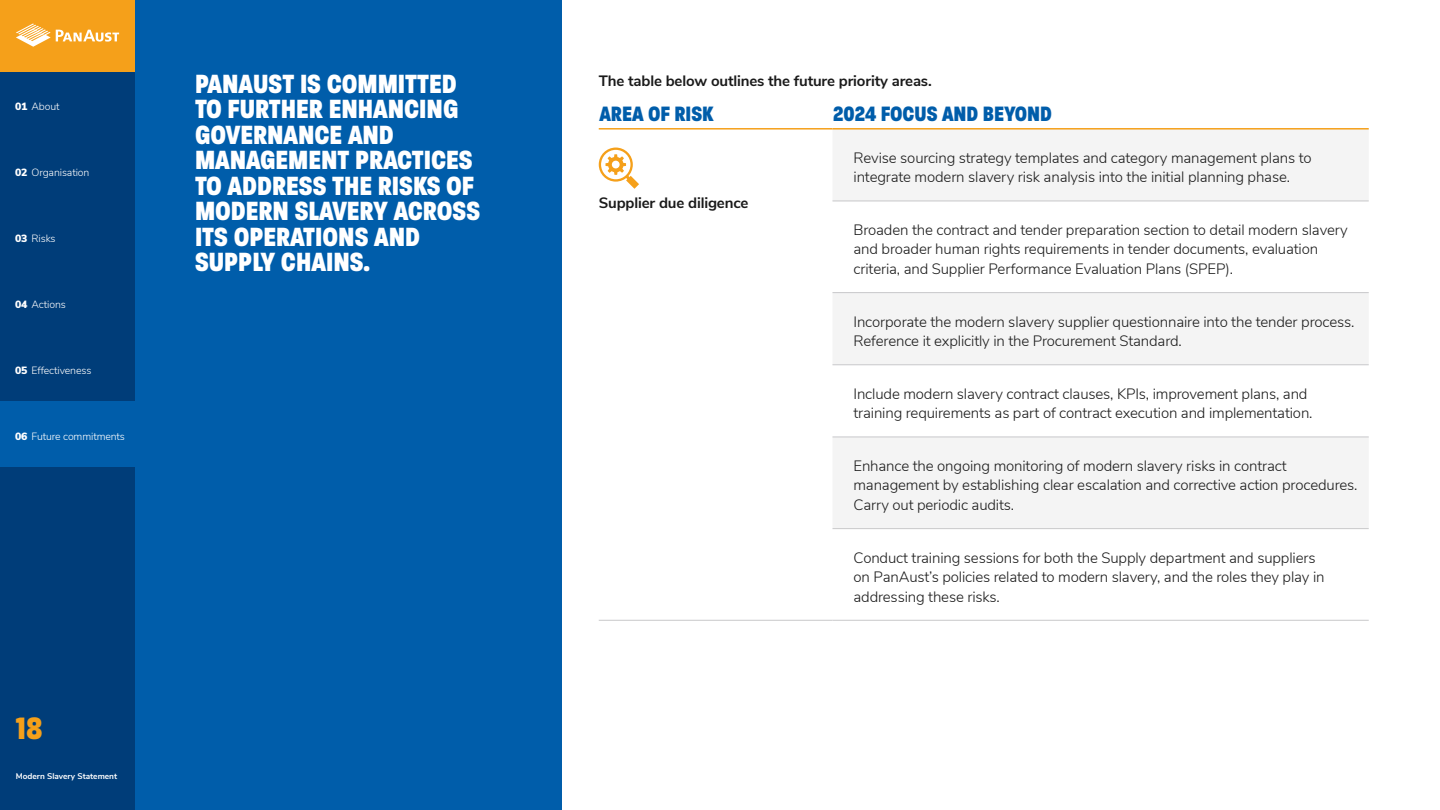
<style>
.page{position:relative;width:1440px;height:810px;background:#fff}
.page>*{position:absolute;margin:0;border:0;box-sizing:border-box;transform-origin:0 0}
.t1{font:800 33.45px "Paralucent Condensed";color:#f5a01a}
.t2{font:800 28.5px/25.5px "Paralucent Condensed";color:#fff}
.t3{font:800 22.5px "Paralucent Condensed";color:#005daa}
.t4{font:300 15px/19.5px "Nunito Sans";letter-spacing:-.01em;color:#1a1a1a}
.t5{font:700 15px "Nunito Sans";letter-spacing:-.01em;color:#1a1a1a}
.t6{font:300 10.5px "Nunito Sans";letter-spacing:-.01em;color:#fff}
.t7{font:700 8.25px "Nunito Sans";color:#fff}
.s1{font-weight:900}
</style>
<div class="page">
<div style="left:0;top:0;width:135px;height:810px;background:#003d79"></div>
<div style="left:0;top:0;width:135px;height:71px;background:#f5a01a"></div>
<div style="left:0;top:401px;width:135px;height:66px;background:#005daa"></div>
<svg style="left:16px;top:24px;width:103px;height:23px"></svg>
<svg style="left:832px;top:130px;width:537px;height:398px;fill:#f4f4f4"></svg>
<hr style="left:599px;top:620px;width:234px;height:1px;background:#c8c8ca">
<hr style="left:832px;top:201px;width:537px;height:1px;background:#c8c8ca">
<hr style="left:832px;top:292px;width:537px;height:1px;background:#c8c8ca">
<hr style="left:832px;top:364px;width:537px;height:1px;background:#c8c8ca">
<hr style="left:832px;top:437px;width:537px;height:1px;background:#c8c8ca">
<hr style="left:832px;top:528px;width:537px;height:1px;background:#c8c8ca">
<hr style="left:832px;top:620px;width:537px;height:1px;background:#c8c8ca">
<hr style="left:599px;top:128px;width:234px;height:2px;background:#f5a01a">
<hr style="left:832px;top:128px;width:537px;height:2px;background:#f5a01a">
<svg style="left:599px;top:148px;width:34px;height:34px"></svg>
<div style="left:601px;top:150px;width:29px;height:29px;background:#fff;border-radius:50%"></div>
<svg style="left:606px;top:154px;width:33px;height:35px"></svg>
<div style="left:135px;top:0;width:426px;height:810px;background:#005daa"></div>
<p class="t6" style="left:15px;top:98px;width:46px"><span class="s1">01</span> About</p>
<p class="t6" style="left:15px;top:164px;width:76px"><span class="s1">02</span> Organisation</p>
<p class="t6" style="left:15px;top:230px;width:42px"><span class="s1">03</span> Risks</p>
<p class="t6" style="left:15px;top:296px;width:52px"><span class="s1">04</span> Actions</p>
<p class="t6" style="left:15px;top:362px;width:78px"><span class="s1">05</span> Effectiveness</p>
<p class="t6" style="left:15px;top:428px;width:111px"><span class="s1">06</span> Future commitments</p>
<h2 class="t2" style="left:195px;top:71px;width:287px">PANAUST IS COMMITTED<br>TO FURTHER ENHANCING<br>GOVERNANCE AND<br>MANAGEMENT PRACTICES<br>TO ADDRESS THE RISKS OF<br>MODERN SLAVERY ACROSS<br>ITS OPERATIONS AND<br>SUPPLY CHAINS.</h2>
<h1 class="t1" style="left:16px;top:708px;width:28px">18</h1>
<p class="t7" style="left:16px;top:770px;width:103px">Modern Slavery Statement</p>
<p class="t5" style="left:599px;top:70px;width:335px">The table below outlines the future priority areas.</p>
<h3 class="t3" style="left:600px;top:101px;width:115px">AREA OF RISK</h3>
<h3 class="t3" style="left:833px;top:101px;width:220px">2024 FOCUS AND BEYOND</h3>
<p class="t5" style="left:599px;top:192px;width:151px">Supplier due diligence</p>
<p class="t4" style="left:853px;top:147px;width:460px">Revise sourcing strategy templates and category management plans to integrate modern slavery risk analysis into the initial planning phase.</p>
<p class="t4" style="left:853px;top:219px;width:496px">Broaden the contract and tender preparation section to detail modern slavery and broader human rights requirements in tender documents, evaluation criteria, and Supplier Performance Evaluation Plans (SPEP).</p>
<p class="t4" style="left:853px;top:311px;width:502px">Incorporate the modern slavery supplier questionnaire into the tender process.<br>Reference it explicitly in the Procurement Standard.</p>
<p class="t4" style="left:853px;top:383px;width:461px">Include modern slavery contract clauses, KPIs, improvement plans, and training requirements as part of contract execution and implementation.</p>
<p class="t4" style="left:853px;top:455px;width:506px">Enhance the ongoing monitoring of modern slavery risks in contract management by establishing clear escalation and corrective action procedures.<br>Carry out periodic audits.</p>
<p class="t4" style="left:853px;top:547px;width:473px">Conduct training sessions for both the Supply department and suppliers on PanAust’s policies related to modern slavery, and the roles they play in addressing these risks.</p>
</div>
